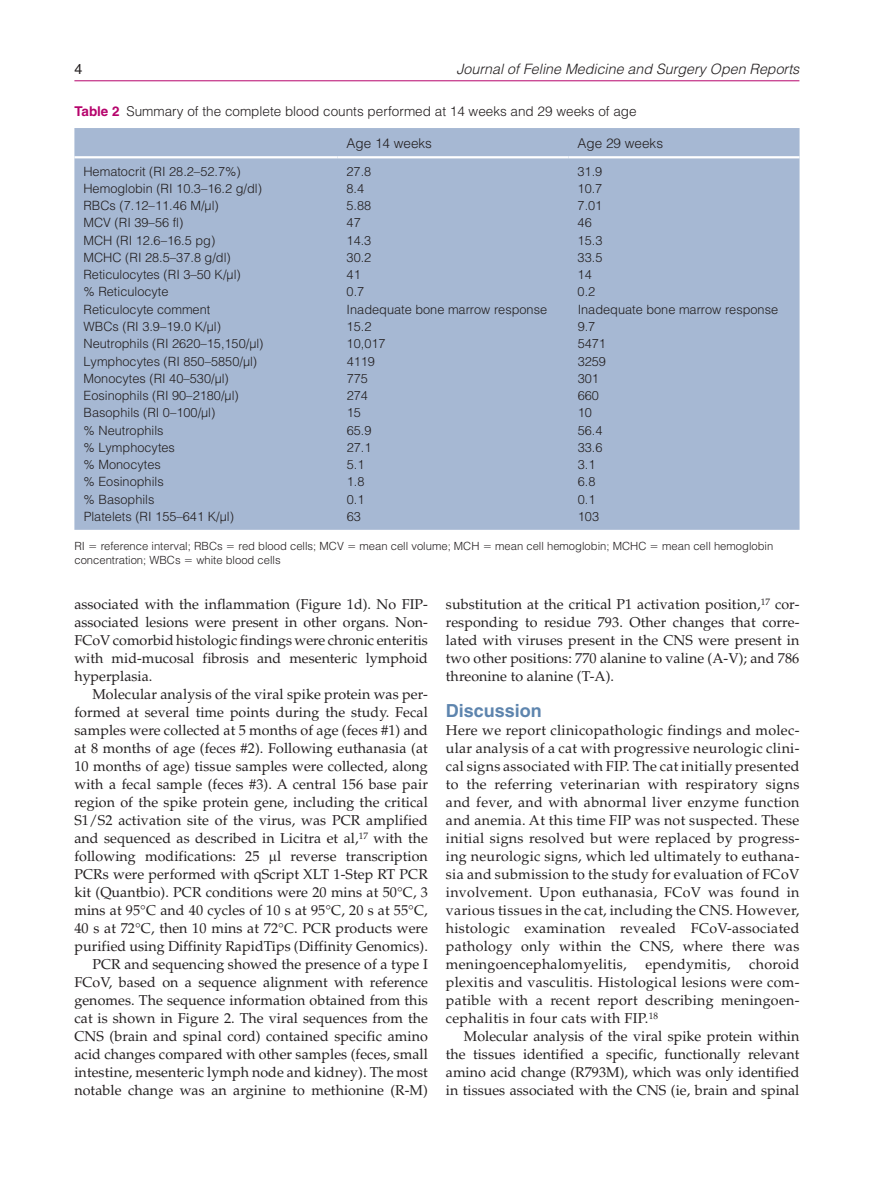
<style>
.page{position:relative;width:893px;height:1191px;background:#fff}
.page>*{position:absolute;margin:0;border:0;box-sizing:border-box;transform-origin:0 0}
.t1{font:700 18px "Helvetica LT Std";color:#5e85ae}
.t2{font:14.25px/18px "Palatino LT Std";letter-spacing:.005em;color:#231f20;text-align:justify}
.t3{font:italic 300 14.25px "Helvetica LT Std";color:#231f20}
.t4{font:14.25px "Helvetica LT Std";color:#231f20}
.t5{font:300 13.5px "Helvetica LT Std";color:#231f20}
.t6{font:300 12.75px "Helvetica LT Std";color:#231f20}
.t7{font:300 11.25px "Helvetica LT Std";color:#231f20}
.s1{font-weight:700;color:#b6036c}
</style>
<div class="page">
<hr style="left:74px;top:80px;width:725px;height:1px;background:#b6036c">
<div style="left:74px;top:128px;width:726px;height:402px;background:#a6b8d3"></div>
<hr style="left:74px;top:156px;width:264px;height:2px;background:#fff">
<hr style="left:338px;top:156px;width:230px;height:2px;background:#fff">
<hr style="left:568px;top:156px;width:232px;height:2px;background:#fff">
<p class="t4" style="left:74px;top:61px;width:9px">4</p>
<p class="t3" style="left:456px;top:60px;width:344px">Journal of Feline Medicine and Surgery Open Reports</p>
<p class="t5" style="left:74px;top:103px;width:564px"><span class="s1">Table 2</span> Summary of the complete blood counts performed at 14 weeks and 29 weeks of age</p>
<p class="t5" style="left:346px;top:135px;width:87px">Age 14 weeks</p>
<p class="t5" style="left:577px;top:135px;width:87px">Age 29 weeks</p>
<p class="t6" style="left:83px;top:163px;width:159px">Hematocrit (RI 28.2–52.7%)</p>
<p class="t6" style="left:347px;top:163px;width:26px">27.8</p>
<p class="t6" style="left:578px;top:163px;width:26px">31.9</p>
<p class="t6" style="left:83px;top:180px;width:180px">Hemoglobin (RI 10.3–16.2 g/dl)</p>
<p class="t6" style="left:347px;top:180px;width:19px">8.4</p>
<p class="t6" style="left:578px;top:180px;width:26px">10.7</p>
<p class="t6" style="left:83px;top:198px;width:137px">RBCs (7.12–11.46 M/µl)</p>
<p class="t6" style="left:347px;top:198px;width:26px">5.88</p>
<p class="t6" style="left:578px;top:198px;width:26px">7.01</p>
<p class="t6" style="left:83px;top:215px;width:101px">MCV (RI 39–56 fl)</p>
<p class="t6" style="left:347px;top:215px;width:16px">47</p>
<p class="t6" style="left:578px;top:215px;width:16px">46</p>
<p class="t6" style="left:83px;top:232px;width:133px">MCH (RI 12.6–16.5 pg)</p>
<p class="t6" style="left:347px;top:232px;width:26px">14.3</p>
<p class="t6" style="left:578px;top:232px;width:26px">15.3</p>
<p class="t6" style="left:83px;top:249px;width:149px">MCHC (RI 28.5–37.8 g/dl)</p>
<p class="t6" style="left:347px;top:249px;width:26px">30.2</p>
<p class="t6" style="left:578px;top:249px;width:26px">33.5</p>
<p class="t6" style="left:83px;top:267px;width:159px">Reticulocytes (RI 3–50 K/µl)</p>
<p class="t6" style="left:347px;top:267px;width:16px">41</p>
<p class="t6" style="left:578px;top:267px;width:16px">14</p>
<p class="t6" style="left:83px;top:284px;width:87px">% Reticulocyte</p>
<p class="t6" style="left:347px;top:284px;width:19px">0.7</p>
<p class="t6" style="left:578px;top:284px;width:19px">0.2</p>
<p class="t6" style="left:84px;top:301px;width:128px">Reticulocyte comment</p>
<p class="t6" style="left:347px;top:301px;width:202px">Inadequate bone marrow response</p>
<p class="t6" style="left:578px;top:301px;width:202px">Inadequate bone marrow response</p>
<p class="t6" style="left:84px;top:318px;width:139px">WBCs (RI 3.9–19.0 K/µl)</p>
<p class="t6" style="left:347px;top:318px;width:26px">15.2</p>
<p class="t6" style="left:578px;top:318px;width:19px">9.7</p>
<p class="t6" style="left:84px;top:336px;width:181px">Neutrophils (RI 2620–15,150/µl)</p>
<p class="t6" style="left:347px;top:336px;width:40px">10,017</p>
<p class="t6" style="left:578px;top:336px;width:30px">5471</p>
<p class="t6" style="left:84px;top:353px;width:175px">Lymphocytes (RI 850–5850/µl)</p>
<p class="t6" style="left:347px;top:353px;width:30px">4119</p>
<p class="t6" style="left:578px;top:353px;width:30px">3259</p>
<p class="t6" style="left:84px;top:370px;width:147px">Monocytes (RI 40–530/µl)</p>
<p class="t6" style="left:347px;top:370px;width:23px">775</p>
<p class="t6" style="left:578px;top:370px;width:23px">301</p>
<p class="t6" style="left:84px;top:387px;width:157px">Eosinophils (RI 90–2180/µl)</p>
<p class="t6" style="left:347px;top:387px;width:23px">274</p>
<p class="t6" style="left:578px;top:387px;width:23px">660</p>
<p class="t6" style="left:84px;top:405px;width:133px">Basophils (RI 0–100/µl)</p>
<p class="t6" style="left:347px;top:405px;width:16px">15</p>
<p class="t6" style="left:578px;top:405px;width:16px">10</p>
<p class="t6" style="left:84px;top:422px;width:82px">% Neutrophils</p>
<p class="t6" style="left:347px;top:422px;width:26px">65.9</p>
<p class="t6" style="left:578px;top:422px;width:26px">56.4</p>
<p class="t6" style="left:84px;top:439px;width:93px">% Lymphocytes</p>
<p class="t6" style="left:347px;top:439px;width:26px">27.1</p>
<p class="t6" style="left:578px;top:439px;width:26px">33.6</p>
<p class="t6" style="left:84px;top:456px;width:79px">% Monocytes</p>
<p class="t6" style="left:347px;top:456px;width:19px">5.1</p>
<p class="t6" style="left:578px;top:456px;width:19px">3.1</p>
<p class="t6" style="left:84px;top:474px;width:82px">% Eosinophils</p>
<p class="t6" style="left:347px;top:474px;width:19px">1.8</p>
<p class="t6" style="left:578px;top:474px;width:19px">6.8</p>
<p class="t6" style="left:84px;top:491px;width:72px">% Basophils</p>
<p class="t6" style="left:347px;top:491px;width:19px">0.1</p>
<p class="t6" style="left:578px;top:491px;width:19px">0.1</p>
<p class="t6" style="left:84px;top:508px;width:152px">Platelets (RI 155–641 K/µl)</p>
<p class="t6" style="left:347px;top:508px;width:16px">63</p>
<p class="t6" style="left:578px;top:508px;width:23px">103</p>
<p class="t7" style="left:74px;top:539px;width:12px">RI</p>
<p class="t7" style="left:101px;top:539px;width:124px">reference interval; RBCs</p>
<p class="t7" style="left:238px;top:539px;width:107px">red blood cells; MCV</p>
<p class="t7" style="left:359px;top:539px;width:122px">mean cell volume; MCH</p>
<p class="t7" style="left:495px;top:539px;width:153px">mean cell hemoglobin; MCHC</p>
<p class="t7" style="left:662px;top:539px;width:113px">mean cell hemoglobin</p>
<p class="t7" style="left:74px;top:553px;width:108px">concentration; WBCs</p>
<p class="t7" style="left:196px;top:553px;width:86px">white blood cells</p>
<p class="t2" style="left:74px;top:595px;width:355px">associated with the inflammation (Figure 1d). No FIP&shy;associated lesions were present in other organs. Non-FCoV comorbid histologic findings were chronic enteritis with mid-mucosal fibrosis and mesenteric lymphoid hyperplasia.</p>
<p class="t2" style="left:74px;top:685px;width:355px;text-align:right">Molecular analysis of the viral spike protein was per&shy;formed at several time points during the study. Fecal samples were collected at 5 months of age (feces #1) and at 8 months of age (feces #2). Following euthanasia (at 10 months of age) tissue samples were collected, along with a fecal sample (feces #3). A central 156 base pair region of the spike protein gene, including the critical S1/S2 activation site of the virus, was PCR amplified and sequenced as described in Licitra et al,<sup>17</sup> with the following modifications: 25 l reverse transcription PCRs were performed with qScript XLT 1-Step RT PCR kit (Quantbio). PCR conditions were 20 mins at 50°C, 3 mins at 95°C and 40 cycles of 10 s at 95°C, 20 s at 55°C, 40 s at 72°C, then 10 mins at 72°C. PCR products were purified using Diffinity RapidTips (Diffinity Genomics).<br>PCR and sequencing showed the presence of a type I FCoV, based on a sequence alignment with reference genomes. The sequence information obtained from this cat is shown in Figure 2. The viral sequences from the CNS (brain and spinal cord) contained specific amino acid changes compared with other samples (feces, small intestine, mesenteric lymph node and kidney). The most notable change was an arginine to methionine (R-M)</p>
<p class="t2" style="left:446px;top:595px;width:355px">substitution at the critical P1 activation position,<sup>17</sup> cor&shy;responding to residue 793. Other changes that corre&shy;lated with viruses present in the CNS were present in two other positions: 770 alanine to valine (A-V); and 786 threonine to alanine (T-A).</p>
<p class="t1" style="left:446px;top:699px;width:98px">Discussion</p>
<p class="t2" style="left:446px;top:721px;width:355px">Here we report clinicopathologic findings and molec&shy;ular analysis of a cat with progressive neurologic clini&shy;cal signs associated with FIP. The cat initially presented to the referring veterinarian with respiratory signs and fever, and with abnormal liver enzyme function and anemia. At this time FIP was not suspected. These initial signs resolved but were replaced by progress&shy;ing neurologic signs, which led ultimately to euthana&shy;sia and submission to the study for evaluation of FCoV involvement. Upon euthanasia, FCoV was found in various tissues in the cat, including the CNS. However, histologic examination revealed FCoV-associated pathology only within the CNS, where there was meningoencephalomyelitis,</p>
<p class="t2" style="left:446px;top:955px;width:355px;text-indent:303px">choroid plexitis and vasculitis. Histological lesions were com&shy;patible with a recent report describing meningoen&shy;cephalitis in four cats with FIP.<sup>18</sup></p>
<p class="t2" style="left:446px;top:1027px;width:355px;text-indent:18px">Molecular analysis of the viral spike protein within the tissues identified a specific, functionally relevant amino acid change (R793M), which was only identified in tissues associated with the CNS (ie, brain and spinal</p>
<p class="t2" style="left:645px;top:955px;width:87px">ependymitis,</p>
</div>
